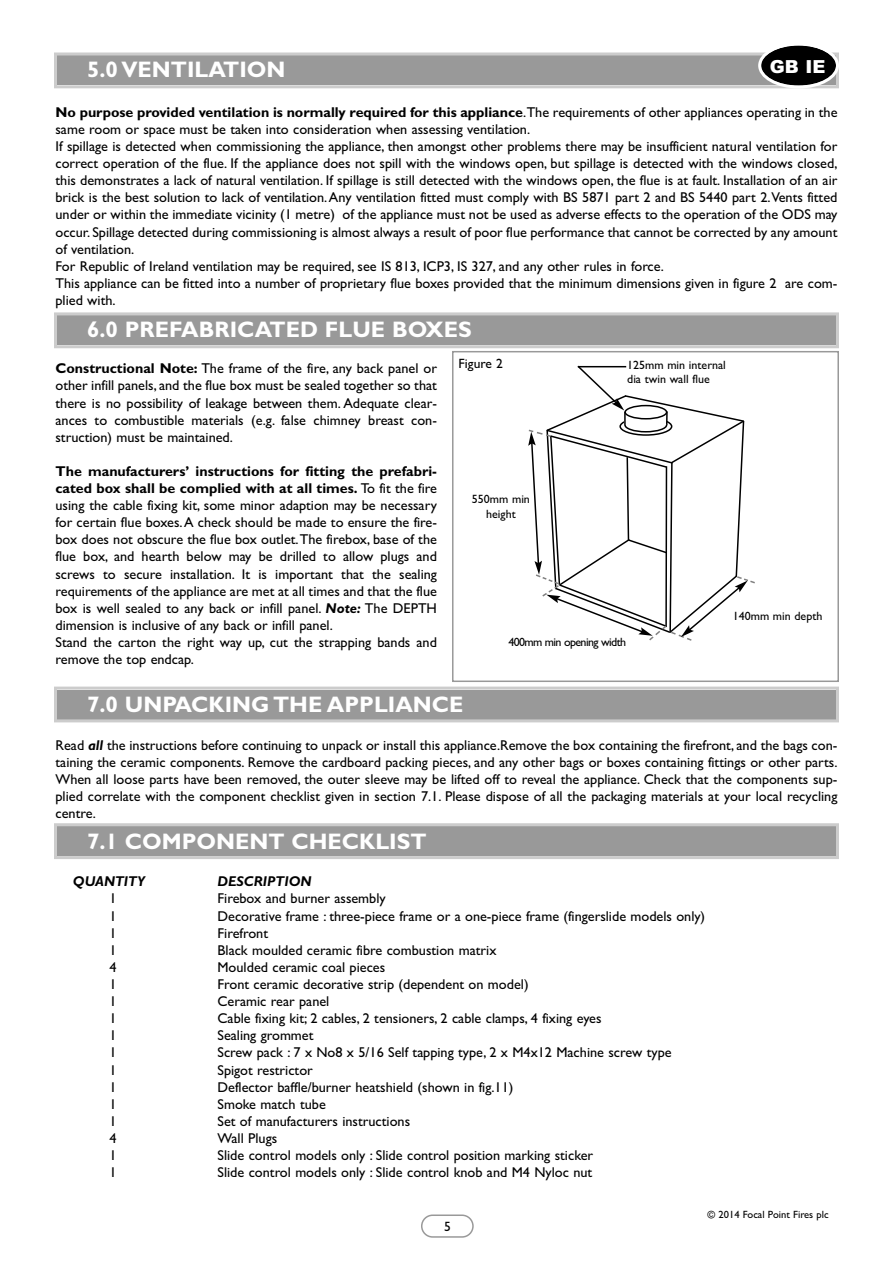
<style>
.page{position:relative;width:893px;height:1263px;background:#fff}
.page>*{position:absolute;margin:0;border:0;box-sizing:border-box;transform-origin:0 0}
.t1{font:700 22.5px "Gill Sans";color:#fff}
.t2{font:900 18px "Arial";color:#fff}
.t3{font:14.25px/17.1px "Gill Sans";color:#000}
.t4{font:italic 700 14.25px "Gill Sans";color:#000}
.t5{font:13.5px "Gill Sans";color:#000}
.t6{font:12px/14.4px "Gill Sans";color:#000}
.t7{font:12px "Gill Sans";letter-spacing:-.05em;color:#000}
.t8{font:10.5px "Gill Sans";color:#000}
.s1{font-weight:700}
.s2{font-weight:700;font-style:italic}
</style>
<div class="page">
<svg style="left:421px;top:1214px;width:53px;height:24px"></svg>
<div style="left:57px;top:56px;width:779px;height:29px;background:#999"></div>
<div style="left:54px;top:53px;width:785px;height:35px;border:3px solid #ccc"></div>
<div style="left:57px;top:315px;width:779px;height:30px;background:#999"></div>
<div style="left:54px;top:312px;width:785px;height:36px;border:3px solid #ccc"></div>
<div style="left:57px;top:690px;width:779px;height:29px;background:#999"></div>
<div style="left:54px;top:687px;width:785px;height:35px;border:3px solid #ccc"></div>
<div style="left:57px;top:826px;width:779px;height:30px;background:#999"></div>
<div style="left:54px;top:823px;width:785px;height:36px;border:3px solid #ccc"></div>
<div style="left:452px;top:351px;width:387px;height:331px;border:2px solid #999"></div>
<svg style="left:528px;top:365px;width:227px;height:276px"></svg>
<hr style="left:578px;top:366px;width:48px;height:1px;background:#000">
<svg style="left:758px;top:45px;width:81px;height:44px"></svg>
<h1 class="t1" style="left:87px;top:56px;width:200px">5.0 VENTILATION</h1>
<p class="t2" style="left:770px;top:56px;width:57px">GB IE</p>
<p class="t3" style="left:55px;top:103px;width:783px"><span class="s1">No purpose provided ventilation is normally required for this appliance</span>.The requirements of other appliances operating in the same room or space must be taken into consideration when assessing ventilation.<br>If spillage is detected when commissioning the appliance, then amongst other problems there may be insufficient natural ventilation for correct operation of the flue. If the appliance does not spill with the windows open, but spillage is detected with the windows closed, this demonstrates a lack of natural ventilation. If spillage is still detected with the windows open, the flue is at fault. Installation of an air brick is the best solution to lack of ventilation.Any ventilation fitted must comply with BS 5871 part 2 and BS 5440 part 2.Vents fitted under or within the immediate vicinity (1 metre) of the appliance must not be used as adverse effects to the operation of the ODS may occur. Spillage detected during commissioning is almost always a result of poor flue performance that cannot be corrected by any amount of ventilation.<br>For Republic of Ireland ventilation may be required, see IS 813, ICP3, IS 327, and any other rules in force.<br>This appliance can be fitted into a number of proprietary flue boxes provided that the minimum dimensions given in figure 2 are com&shy;plied with.</p>
<h1 class="t1" style="left:87px;top:316px;width:386px">6.0 PREFABRICATED FLUE BOXES</h1>
<p class="t3" style="left:56px;top:360px;width:383px;text-align:justify"><span class="s1">Constructional Note:</span> The frame of the fire, any back panel or other infill panels, and the flue box must be sealed together so that there is no possibility of leakage between them. Adequate clear&shy;ances to combustible materials (e.g. false chimney breast con&shy;struction) must be maintained.</p>
<p class="t3" style="left:56px;top:462px;width:383px"><span class="s1">The manufacturers’ instructions for fitting the prefabri&shy;cated box shall be complied with at all times.</span> To fit the fire using the cable fixing kit, some minor adaption may be necessary for certain flue boxes.A check should be made to ensure the fire&shy;box does not obscure the flue box outlet.The firebox, base of the flue box, and hearth below may be drilled to allow plugs and screws to secure installation. It is important that the sealing requirements of the appliance are met at all times and that the flue box is well sealed to any back or infill panel. <span class="s2">Note:</span> The DEPTH dimension is inclusive of any back or infill panel.<br>Stand the carton the right way up, cut the strapping bands and remove the top endcap.</p>
<p class="t5" style="left:459px;top:355px;width:46px">Figure 2</p>
<p class="t6" style="left:472px;top:492px;width:60px;text-align:center">550mm min height</p>
<p class="t6" style="left:627px;top:358px;width:100px">125mm min internal dia twin wall flue</p>
<p class="t7" style="left:508px;top:635px;width:119px">400mm min opening width</p>
<p class="t6" style="left:733px;top:609px;width:91px">140mm min depth</p>
<h1 class="t1" style="left:87px;top:691px;width:378px">7.0 UNPACKING THE APPLIANCE</h1>
<p class="t3" style="left:56px;top:736px;width:783px;text-align:justify">Read <span class="s2">all</span> the instructions before continuing to unpack or install this appliance.Remove the box containing the firefront, and the bags con&shy;taining the ceramic components. Remove the cardboard packing pieces, and any other bags or boxes containing fittings or other parts.<br>When all loose parts have been removed, the outer sleeve may be lifted off to reveal the appliance. Check that the components sup&shy;plied correlate with the component checklist given in section 7.1. Please dispose of all the packaging materials at your local recycling centre.</p>
<h1 class="t1" style="left:87px;top:828px;width:341px">7.1 COMPONENT CHECKLIST</h1>
<p class="t4" style="left:73px;top:873px;width:74px">QUANTITY</p>
<p class="t4" style="left:218px;top:873px;width:96px">DESCRIPTION</p>
<p class="t3" style="left:110px;top:890px;width:9px">1</p>
<p class="t3" style="left:218px;top:890px;width:170px">Firebox and burner assembly</p>
<p class="t3" style="left:110px;top:907px;width:9px">1</p>
<p class="t3" style="left:218px;top:907px;width:489px">Decorative frame : three-piece frame or a one-piece frame (fingerslide models only)</p>
<p class="t3" style="left:110px;top:924px;width:9px">1</p>
<p class="t3" style="left:218px;top:924px;width:52px">Firefront</p>
<p class="t3" style="left:110px;top:941px;width:9px">1</p>
<p class="t3" style="left:218px;top:941px;width:280px">Black moulded ceramic fibre combustion matrix</p>
<p class="t3" style="left:110px;top:958px;width:9px">4</p>
<p class="t3" style="left:218px;top:958px;width:169px">Moulded ceramic coal pieces</p>
<p class="t3" style="left:110px;top:975px;width:9px">1</p>
<p class="t3" style="left:218px;top:975px;width:313px">Front ceramic decorative strip (dependent on model)</p>
<p class="t3" style="left:110px;top:993px;width:9px">1</p>
<p class="t3" style="left:218px;top:993px;width:113px">Ceramic rear panel</p>
<p class="t3" style="left:110px;top:1010px;width:9px">1</p>
<p class="t3" style="left:218px;top:1010px;width:386px">Cable fixing kit; 2 cables, 2 tensioners, 2 cable clamps, 4 fixing eyes</p>
<p class="t3" style="left:109px;top:1027px;width:9px">1</p>
<p class="t3" style="left:217px;top:1027px;width:98px">Sealing grommet</p>
<p class="t3" style="left:109px;top:1044px;width:9px">1</p>
<p class="t3" style="left:217px;top:1044px;width:456px">Screw pack : 7 x No8 x 5/16 Self tapping type, 2 x M4x12 Machine screw type</p>
<p class="t3" style="left:109px;top:1061px;width:9px">1</p>
<p class="t3" style="left:217px;top:1061px;width:97px">Spigot restrictor</p>
<p class="t3" style="left:109px;top:1078px;width:9px">1</p>
<p class="t3" style="left:217px;top:1078px;width:297px">Deflector baffle/burner heatshield (shown in fig.11)</p>
<p class="t3" style="left:109px;top:1095px;width:9px">1</p>
<p class="t3" style="left:217px;top:1095px;width:110px">Smoke match tube</p>
<p class="t3" style="left:109px;top:1112px;width:9px">1</p>
<p class="t3" style="left:217px;top:1112px;width:194px">Set of manufacturers instructions</p>
<p class="t3" style="left:109px;top:1129px;width:9px">4</p>
<p class="t3" style="left:217px;top:1129px;width:61px">Wall Plugs</p>
<p class="t3" style="left:109px;top:1146px;width:9px">1</p>
<p class="t3" style="left:217px;top:1146px;width:377px">Slide control models only : Slide control position marking sticker</p>
<p class="t3" style="left:109px;top:1164px;width:9px">1</p>
<p class="t3" style="left:217px;top:1164px;width:376px">Slide control models only : Slide control knob and M4 Nyloc nut</p>
<p class="t5" style="left:444px;top:1218px;width:8px">5</p>
<p class="t8" style="left:708px;top:1208px;width:123px">© 2014 Focal Point Fires plc</p>
</div>
